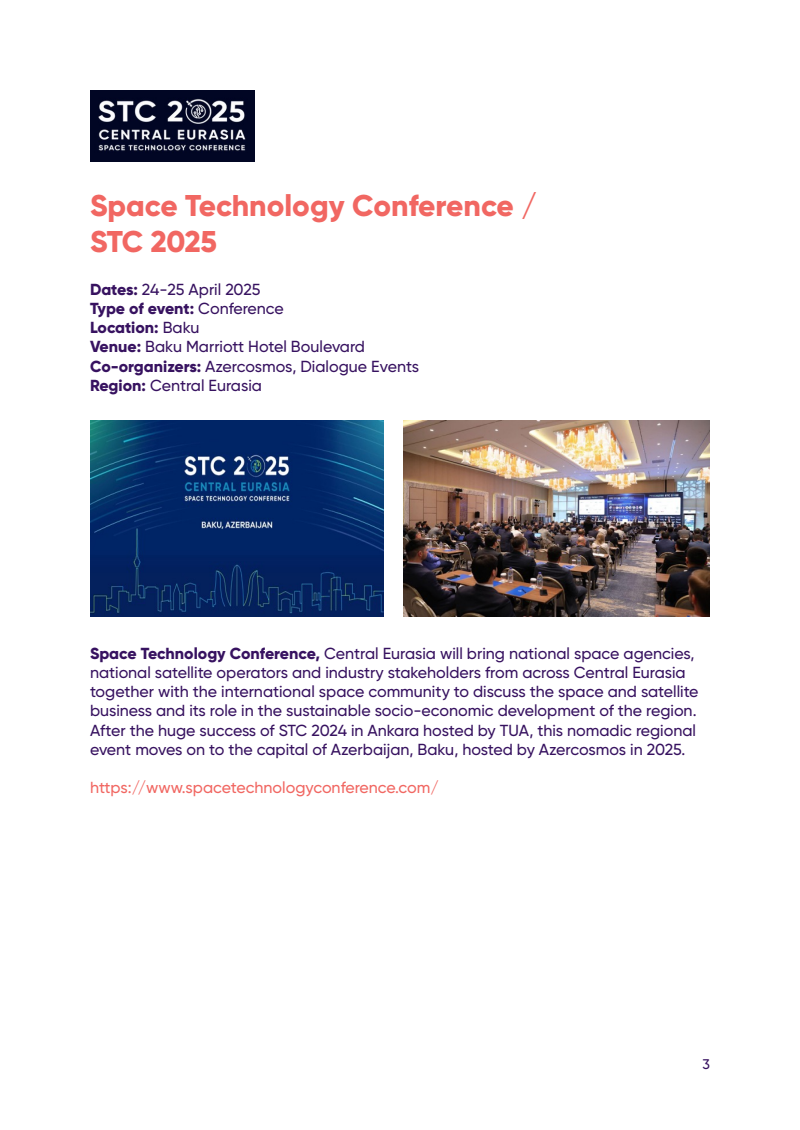
<style>
.page{position:relative;width:800px;height:1130px;background:#fff}
.page>*{position:absolute;margin:0;border:0;box-sizing:border-box;transform-origin:0 0}
.t1{font:800 30px/36px "Gilroy";color:#f16762}
.t2{font:500 16px/19.2px "Gilroy";color:#371260}
.t3{font:500 16px "Gilroy";color:#f16762}
.t4{font:500 14px "Gilroy";color:#371260}
.s1{font-weight:800}
</style>
<div class="page">
<img style="left:90px;top:90px;width:164px;height:72px">
<img style="left:90px;top:421px;width:294px;height:195px">
<img style="left:403px;top:421px;width:307px;height:195px">
<h1 class="t1" style="left:90px;top:187px;width:449px">Space Technology Conference /<br>STC 2025</h1>
<p class="t2" style="left:90px;top:279px;width:331px"><span class="s1">Dates:</span> 24-25 April 2025<br><span class="s1">Type of event:</span> Conference<br><span class="s1">Location:</span> Baku<br><span class="s1">Venue:</span> Baku Marriott Hotel Boulevard<br><span class="s1">Co-organizers:</span> Azercosmos, Dialogue Events<br><span class="s1">Region:</span> Central Eurasia</p>
<p class="t2" style="left:90px;top:643px;width:610px"><span class="s1">Space Technology Conference,</span> Central Eurasia will bring national space agencies, national satellite operators and industry stakeholders from across Central Eurasia together with the international space community to discuss the space and satellite business and its role in the sustainable socio-economic development of the region.<br>After the huge success of STC 2024 in Ankara hosted by TUA, this nomadic regional event moves on to the capital of Azerbaijan, Baku, hosted by Azercosmos in 2025.</p>
<p class="t3" style="left:90px;top:778px;width:350px">https://www.spacetechnologyconference.com/</p>
<p class="t4" style="left:703px;top:1056px;width:9px">3</p>
</div>
